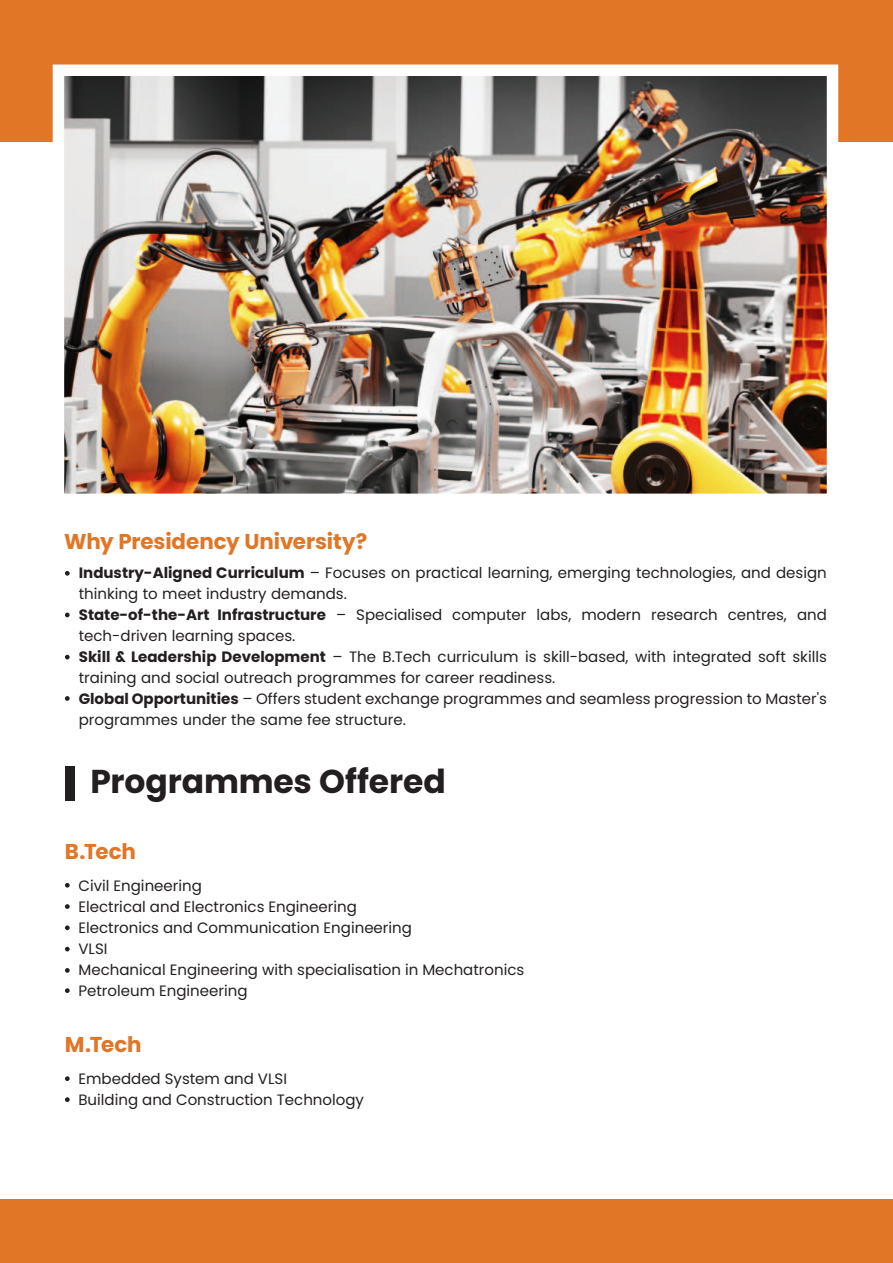
<style>
.page{position:relative;width:893px;height:1263px;background:#fff}
.page>*{position:absolute;margin:0;border:0;box-sizing:border-box;transform-origin:0 0}
.t1{font:700 33px "Poppins";letter-spacing:-.005em;color:#231f20}
.t2{font:700 21.45px "Poppins";letter-spacing:-.005em;color:#e07626}
.t3{font:15px/21px "Poppins";color:#231f20}
.s1{font-weight:700}
</style>
<div class="page">
<div style="left:0;top:1199px;width:893px;height:64px;background:#e07626"></div>
<div style="left:0;top:0;width:893px;height:141px;background:#e07626"></div>
<img style="left:65px;top:77px;width:761px;height:416px">
<div style="left:53px;top:65px;width:785px;height:440px;border:11px solid #fff"></div>
<svg style="left:65px;top:571px;width:5px;height:5px"></svg>
<svg style="left:65px;top:613px;width:5px;height:4px"></svg>
<svg style="left:65px;top:655px;width:5px;height:4px"></svg>
<svg style="left:65px;top:696px;width:5px;height:5px"></svg>
<svg style="left:65px;top:883px;width:5px;height:5px"></svg>
<svg style="left:65px;top:904px;width:5px;height:5px"></svg>
<svg style="left:65px;top:925px;width:5px;height:5px"></svg>
<svg style="left:65px;top:947px;width:5px;height:4px"></svg>
<svg style="left:65px;top:968px;width:5px;height:5px"></svg>
<svg style="left:65px;top:1076px;width:5px;height:5px"></svg>
<svg style="left:65px;top:1097px;width:5px;height:5px"></svg>
<svg style="left:65px;top:988px;width:5px;height:5px"></svg>
<div style="left:65px;top:766px;width:10px;height:34px;background:#231f20"></div>
<h2 class="t2" style="left:64px;top:528px;width:305px">Why Presidency University?</h2>
<p class="t3" style="left:79px;top:562px;width:750px"><span class="s1">Industry-Aligned Curriculum</span> ñ Focuses on practical learning, emerging technologies, and design thinking to meet industry demands.<br><span class="s1">State-of-the-Art Infrastructure</span> ñ Specialised computer labs, modern research centres, and tech-driven learning spaces.<br><span class="s1">Skill &amp; Leadership Development</span> ñ The B.Tech curriculum is skill-based, with integrated soft skills training and social outreach programmes for career readiness.<br><span class="s1">Global Opportunities</span> ñ Offers student exchange programmes and seamless progression to Master's programmes under the same fee structure.</p>
<h1 class="t1" style="left:91px;top:761px;width:357px">Programmes Offered</h1>
<h2 class="t2" style="left:65px;top:838px;width:73px">B.Tech</h2>
<p class="t3" style="left:78px;top:875px;width:447px">Civil Engineering<br>Electrical and Electronics Engineering<br>Electronics and Communication Engineering<br>VLSI<br>Mechanical Engineering with specialisation in Mechatronics<br>Petroleum Engineering</p>
<h2 class="t2" style="left:65px;top:1031px;width:78px">M.Tech</h2>
<p class="t3" style="left:78px;top:1068px;width:287px">Embedded System and VLSI<br>Building and Construction Technology</p>
</div>
